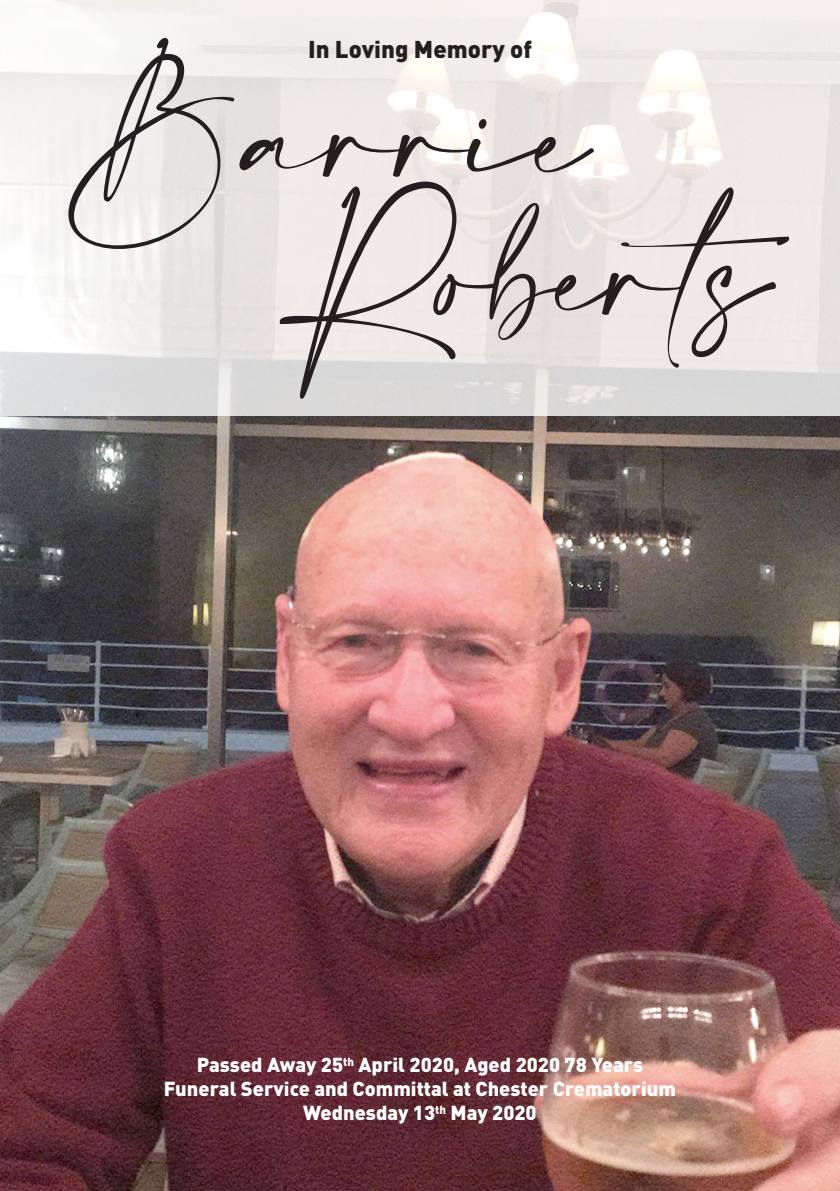
<style>
.page{position:relative;width:840px;height:1191px;background:#fff}
.page>*{position:absolute;margin:0;border:0;box-sizing:border-box;transform-origin:0 0}
.t1{font:104px "Amalfi Coast";color:#231f20}
.t2{font:900 24px "DIN";color:#231f20}
.t3{font:900 20px "DIN";color:#fff}
</style>
<div class="page">
<img style="left:0;top:416px;width:839px;height:775px">
<svg style="left:0;top:0;width:839px;height:416px;fill:#eeeae7"></svg>
<p class="t1" style="left:68px;top:79px;width:522px">Barrie</p>
<p class="t2" style="left:308px;top:33px;width:225px">In Loving Memory of</p>
<p class="t1" style="left:298px;top:217px;width:550px">Roberts</p>
<p class="t3" style="left:197px;top:1051px;width:447px">Passed Away 25<sup>th</sup> April 2020, Aged 2020 78 Years</p>
<p class="t3" style="left:164px;top:1075px;width:513px">Funeral Service and Committal at Chester Crematorium</p>
<p class="t3" style="left:303px;top:1099px;width:235px">Wednesday 13<sup>th</sup> May 2020</p>
</div>
